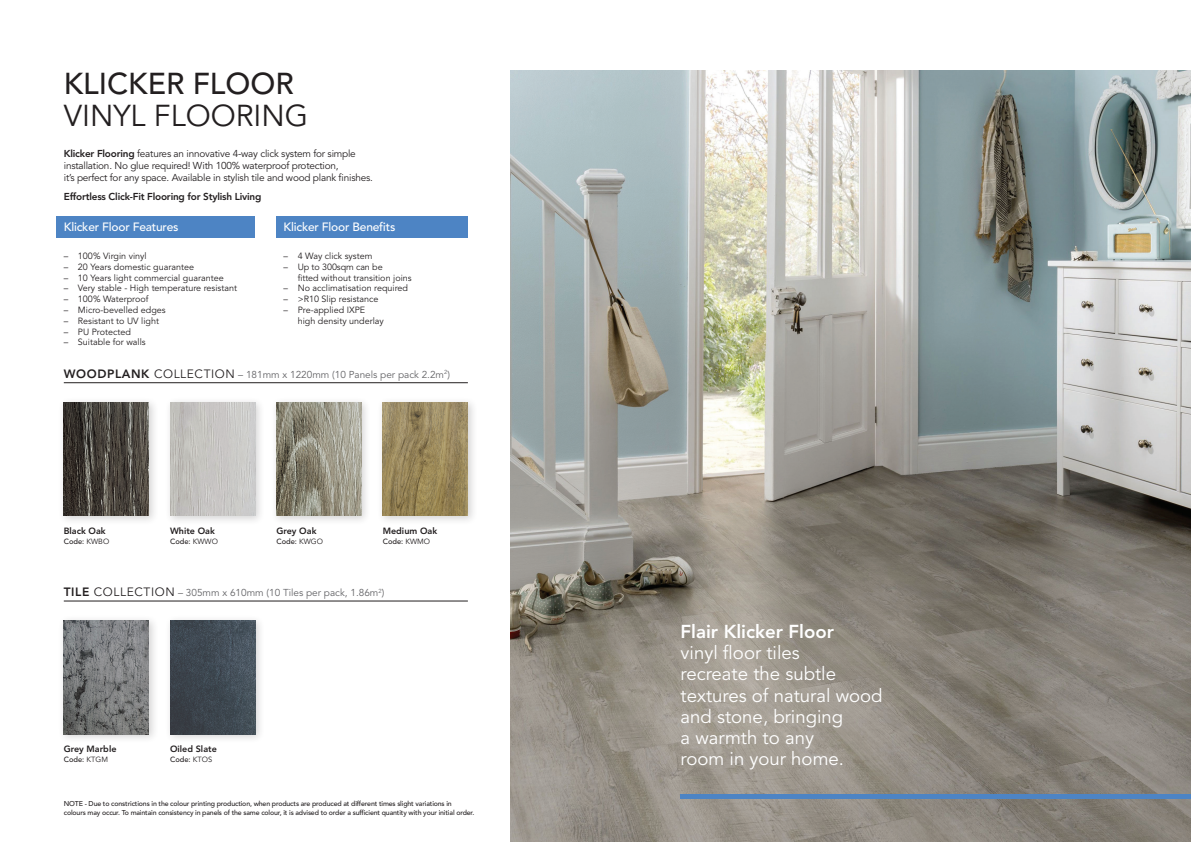
<style>
.page{position:relative;width:1191px;height:842px;background:#fff}
.page>*{position:absolute;margin:0;border:0;box-sizing:border-box;transform-origin:0 0}
.t1{font:30px "Avenir LT Std";color:#231f20}
.t2{font:500 30px "Avenir LT Std";color:#231f20}
.t3{font:18.6px/21.3px "Avenir LT Std";color:#fff}
.t4{font:800 18.6px "Avenir LT Std";color:#fff}
.t5{font:500 12px "Avenir LT Std";letter-spacing:-.015em;color:#fff}
.t6{font:10px/12px "Avenir LT Std";letter-spacing:-.02em;color:#231f20}
.t7{font:10px "Avenir LT Std";color:#636366}
.t8{font:800 10px "Avenir LT Std";letter-spacing:-.02em;color:#231f20}
.t9{font:9px "Avenir LT Std";color:#231f20}
.t10{font:800 9px "Avenir LT Std";color:#231f20}
.t11{font:500 7.5px "Avenir LT Std";color:#231f20}
.t12{font:500 7px "Avenir LT Std";letter-spacing:-.02em;color:#231f20}
.s1{font-weight:800}
.s2{font-weight:800;font-size:12px;color:#231f20}
.s3{font-size:12px;color:#231f20}
.s4{font-weight:400}
</style>
<div class="page">
<img style="left:510px;top:71px;width:681px;height:771px">
<div style="left:58px;top:397px;width:100px;height:129px;background:#231f20;opacity:.2"></div>
<img style="left:64px;top:403px;width:85px;height:113px">
<div style="left:164px;top:397px;width:101px;height:129px;background:#231f20;opacity:.2"></div>
<img style="left:170px;top:403px;width:85px;height:113px">
<div style="left:58px;top:615px;width:100px;height:129px;background:#231f20;opacity:.2"></div>
<img style="left:64px;top:621px;width:85px;height:113px">
<div style="left:271px;top:397px;width:100px;height:129px;background:#231f20;opacity:.2"></div>
<img style="left:276px;top:403px;width:85px;height:113px">
<div style="left:377px;top:397px;width:100px;height:129px;background:#231f20;opacity:.2"></div>
<img style="left:383px;top:403px;width:85px;height:113px">
<div style="left:164px;top:615px;width:101px;height:129px;background:#231f20;opacity:.2"></div>
<img style="left:170px;top:621px;width:85px;height:113px">
<hr style="left:64px;top:382px;width:404px;height:1px;background:#231f20">
<hr style="left:64px;top:601px;width:404px;height:1px;background:#231f20">
<div style="left:57px;top:217px;width:198px;height:21px;background:#4d84c4"></div>
<div style="left:276px;top:217px;width:192px;height:21px;background:#4d84c4"></div>
<hr style="left:680px;top:794px;width:511px;height:4px;background:#4d84c4">
<p class="t2" style="left:64px;top:66px;width:231px">KLICKER FLOOR</p>
<p class="t1" style="left:64px;top:98px;width:246px">VINYL FLOORING</p>
<p class="t6" style="left:64px;top:148px;width:311px"><span class="s1">Klicker Flooring</span> features an innovative 4-way click system for simple installation. No glue required! With 100% waterproof protection,<br>it’s perfect for any space. Available in stylish tile and wood plank finishes.</p>
<p class="t8" style="left:64px;top:190px;width:199px">Effortless Click-Fit Flooring for Stylish Living</p>
<p class="t5" style="left:64px;top:220px;width:116px">Klicker Floor Features</p>
<p class="t5" style="left:283px;top:220px;width:113px">Klicker Floor Benefits</p>
<p class="t9" style="left:64px;top:251px;width:84px">– 100% Virgin vinyl</p>
<p class="t9" style="left:64px;top:261px;width:132px">– 20 Years domestic guarantee</p>
<p class="t9" style="left:64px;top:272px;width:161px">– 10 Years light commercial guarantee</p>
<p class="t9" style="left:64px;top:283px;width:175px">– Very stable - High temperature resistant</p>
<p class="t9" style="left:64px;top:294px;width:86px">– 100% Waterproof</p>
<p class="t9" style="left:64px;top:305px;width:103px">– Micro-bevelled edges</p>
<p class="t9" style="left:64px;top:315px;width:97px">– Resistant to UV light</p>
<p class="t9" style="left:64px;top:326px;width:69px">– PU Protected</p>
<p class="t9" style="left:64px;top:337px;width:83px">– Suitable for walls</p>
<p class="t9" style="left:283px;top:251px;width:90px">– 4 Way click system</p>
<p class="t9" style="left:283px;top:261px;width:101px">– Up to 300sqm can be</p>
<p class="t9" style="left:298px;top:272px;width:115px">fitted without transition joins</p>
<p class="t9" style="left:283px;top:283px;width:126px">– No acclimatisation required</p>
<p class="t9" style="left:283px;top:294px;width:97px">– &gt;R10 Slip resistance</p>
<p class="t9" style="left:283px;top:305px;width:83px">– Pre-applied IXPE</p>
<p class="t9" style="left:298px;top:315px;width:88px">high density underlay</p>
<p class="t7" style="left:64px;top:368px;width:388px"><span class="s2">WOODPLANK</span> <span class="s3">COLLECTION</span> – 181mm x 1220mm (10 Panels per pack 2.2m<sup>2</sup>)</p>
<p class="t10" style="left:64px;top:526px;width:44px">Black Oak</p>
<p class="t11" style="left:64px;top:537px;width:47px">Code: <span class="s4">KWBO</span></p>
<p class="t10" style="left:170px;top:526px;width:46px">White Oak</p>
<p class="t11" style="left:170px;top:537px;width:49px">Code: <span class="s4">KWWO</span></p>
<p class="t10" style="left:276px;top:526px;width:42px">Grey Oak</p>
<p class="t11" style="left:276px;top:537px;width:48px">Code: <span class="s4">KWGO</span></p>
<p class="t10" style="left:383px;top:526px;width:56px">Medium Oak</p>
<p class="t11" style="left:383px;top:537px;width:49px">Code: <span class="s4">KWMO</span></p>
<p class="t7" style="left:64px;top:587px;width:322px"><span class="s2">TILE</span> <span class="s3">COLLECTION</span> – 305mm x 610mm (10 Tiles per pack, 1.86m<sup>2</sup>)</p>
<p class="t10" style="left:64px;top:744px;width:54px">Grey Marble</p>
<p class="t11" style="left:64px;top:755px;width:46px">Code: <span class="s4">KTGM</span></p>
<p class="t10" style="left:170px;top:744px;width:48px">Oiled Slate</p>
<p class="t11" style="left:170px;top:755px;width:44px">Code: <span class="s4">KTOS</span></p>
<p class="t12" style="left:64px;top:800px;width:389px">NOTE - Due to constrictions in the colour printing production, when products are produced at different times slight variations in</p>
<p class="t12" style="left:64px;top:808px;width:412px">colours may occur. To maintain consistency in panels of the same colour, it is advised to order a sufficient quantity with your initial order.</p>
<p class="t4" style="left:680px;top:620px;width:155px">Flair Klicker Floor</p>
<p class="t3" style="left:680px;top:642px;width:121px">vinyl floor tiles</p>
<p class="t3" style="left:680px;top:664px;width:157px">recreate the subtle</p>
<p class="t3" style="left:680px;top:685px;width:203px">textures of natural wood</p>
<p class="t3" style="left:680px;top:706px;width:165px">and stone, bringing a warmth to any room in your home.</p>
</div>
